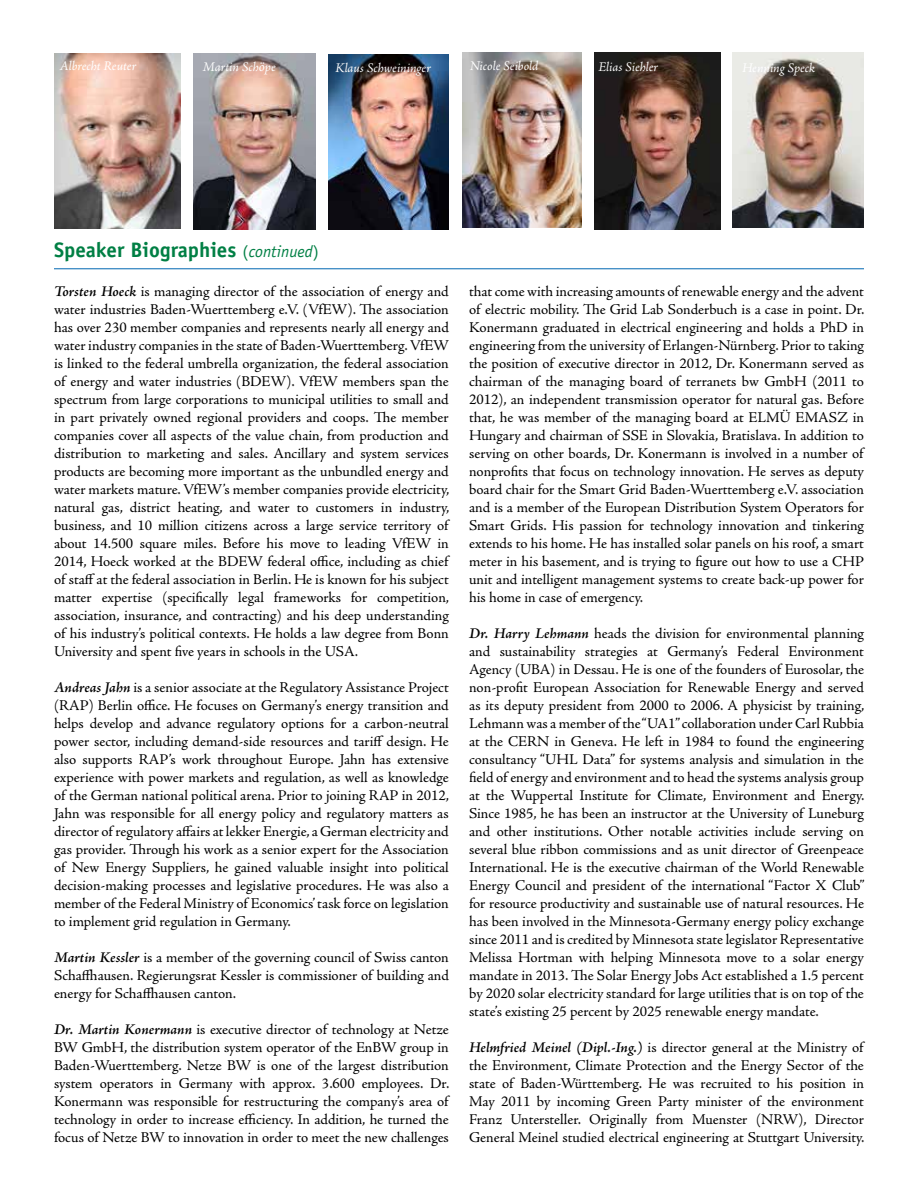
<style>
.page{position:relative;width:918px;height:1188px;background:#fff}
.page>*{position:absolute;margin:0;border:0;box-sizing:border-box;transform-origin:0 0}
.t1{font:700 21px "Officina Sans Std";color:#007f44}
.t2{font:15px/18px "Adobe Jenson Pro";letter-spacing:-.005em;color:#000;text-align:justify}
.t3{font:italic 13.5px "Adobe Jenson Pro";letter-spacing:-.005em;color:#fff}
.s1{font-size:15px}
.s2{font-weight:400;font-size:16.5px}
.s3{font-weight:400;font-style:italic;font-size:16.5px}
.s4{font-weight:600;font-style:italic}
</style>
<div class="page">
<hr style="left:54px;top:268px;width:810px;height:1px;background:#0067b1">
<img style="left:194px;top:53px;width:122px;height:176px">
<img style="left:54px;top:53px;width:126px;height:176px">
<img style="left:594px;top:52px;width:126px;height:178px">
<img style="left:328px;top:54px;width:121px;height:175px">
<img style="left:462px;top:52px;width:120px;height:176px">
<img style="left:733px;top:52px;width:131px;height:176px">
<p class="t3" style="left:58px;top:57px;width:70px">Harm-Berend</p>
<p class="t3" style="left:60px;top:59px;width:78px">Albrecht Reuter</p>
<p class="t3" style="left:203px;top:59px;width:75px">Martin Sch<span class="s1">ö</span>pe</p>
<p class="t3" style="left:335px;top:60px;width:97px">Klaus Schweininger</p>
<p class="t3" style="left:470px;top:58px;width:70px">Nicole Seibold</p>
<p class="t3" style="left:599px;top:59px;width:61px">Elias Siehler</p>
<p class="t3" style="left:742px;top:60px;width:75px">Henning Speck</p>
<h1 class="t1" style="left:54px;top:237px;width:266px">Speaker Biographies <span class="s2">(</span><span class="s3">continued</span><span class="s2">)</span></h1>
<p class="t2" style="left:54px;top:283px;width:397px"><span class="s4">Torsten Hoeck</span> is managing director of the association of energy and water industries Baden-Wuerttemberg e.V. (VfEW). The association has over 230 member companies and represents nearly all energy and water industry companies in the state of Baden-Wuerttemberg. VfEW is linked to the federal umbrella organization, the federal association of energy and water industries (BDEW). VfEW members span the spectrum from large corporations to municipal utilities to small and in part privately owned regional providers and coops. The member companies cover all aspects of the value chain, from production and distribution to marketing and sales. Ancillary and system services products are becoming more important as the unbundled energy and water markets mature. VfEW’s member companies provide electricity, natural gas, district heating, and water to customers in industry, business, and 10 million citizens across a large service territory of about 14.500 square miles. Before his move to leading VfEW in 2014, Hoeck worked at the BDEW federal office, including as chief of staff at the federal association in Berlin. He is known for his subject matter expertise (specifically legal frameworks for competition, association, insurance, and contracting) and his deep understanding of his industry’s political contexts. He holds a law degree from Bonn University and spent five years in schools in the USA.</p>
<p class="t2" style="left:54px;top:679px;width:397px"><span class="s4">Andreas Jahn</span> is a senior associate at the Regulatory Assistance Project (RAP) Berlin office. He focuses on Germany’s energy transition and helps develop and advance regulatory options for a carbon-neutral power sector, including demand-side resources and tariff design. He also supports RAP’s work throughout Europe. Jahn has extensive experience with power markets and regulation, as well as knowledge of the German national political arena. Prior to joining RAP in 2012, Jahn was responsible for all energy policy and regulatory matters as director of regulatory affairs at lekker Energie, a German electricity and gas provider. Through his work as a senior expert for the Association of New Energy Suppliers, he gained valuable insight into political decision-making processes and legislative procedures. He was also a member of the Federal Ministry of Economics’ task force on legislation to implement grid regulation in Germany.</p>
<p class="t2" style="left:54px;top:949px;width:396px"><span class="s4">Martin Kessler</span> is a member of the governing council of Swiss canton Schaffhausen. Regierungsrat Kessler is commissioner of building and energy for Schaffhausen canton.</p>
<p class="t2" style="left:54px;top:1021px;width:397px"><span class="s4">Dr. Martin Konermann</span> is executive director of technology at Netze BW GmbH, the distribution system operator of the EnBW group in Baden-Wuerttemberg. Netze BW is one of the largest distribution system operators in Germany with approx. 3.600 employees. Dr.<br>Konermann was responsible for restructuring the company’s area of technology in order to increase efficiency. In addition, he turned the focus of Netze BW to innovation in order to meet the new challenges</p>
<p class="t2" style="left:469px;top:283px;width:397px">that come with increasing amounts of renewable energy and the advent of electric mobility. The Grid Lab Sonderbuch is a case in point. Dr.<br>Konermann graduated in electrical engineering and holds a PhD in engineering from the university of Erlangen-Nürnberg. Prior to taking the position of executive director in 2012, Dr. Konermann served as chairman of the managing board of terranets bw GmbH (2011 to 2012), an independent transmission operator for natural gas. Before that, he was member of the managing board at ELMÜ EMASZ in Hungary and chairman of SSE in Slovakia, Bratislava. In addition to serving on other boards, Dr. Konermann is involved in a number of nonprofits that focus on technology innovation. He serves as deputy board chair for the Smart Grid Baden-Wuerttemberg e.V. association and is a member of the European Distribution System Operators for Smart Grids. His passion for technology innovation and tinkering extends to his home. He has installed solar panels on his roof, a smart meter in his basement, and is trying to figure out how to use a CHP unit and intelligent management systems to create back-up power for his home in case of emergency.</p>
<p class="t2" style="left:469px;top:625px;width:397px"><span class="s4">Dr. Harry Lehmann</span> heads the division for environmental planning and sustainability strategies at Germany’s Federal Environment Agency (UBA) in Dessau. He is one of the founders of Eurosolar, the non-profit European Association for Renewable Energy and served as its deputy president from 2000 to 2006. A physicist by training, Lehmann was a member of the “UA1” collaboration under Carl Rubbia at the CERN in Geneva. He left in 1984 to found the engineering consultancy “UHL Data” for systems analysis and simulation in the field of energy and environment and to head the systems analysis group at the Wuppertal Institute for Climate, Environment and Energy.<br>Since 1985, he has been an instructor at the University of Luneburg and other institutions. Other notable activities include serving on several blue ribbon commissions and as unit director of Greenpeace International. He is the executive chairman of the World Renewable Energy Council and president of the international “Factor X Club” for resource productivity and sustainable use of natural resources. He has been involved in the Minnesota-Germany energy policy exchange since 2011 and is credited by Minnesota state legislator Representative Melissa Hortman with helping Minnesota move to a solar energy mandate in 2013. The Solar Energy Jobs Act established a 1.5 percent by 2020 solar electricity standard for large utilities that is on top of the state’s existing 25 percent by 2025 renewable energy mandate.</p>
<p class="t2" style="left:469px;top:1039px;width:397px"><span class="s4">Helmfried Meinel (Dipl.-Ing.)</span> is director general at the Ministry of the Environment, Climate Protection and the Energy Sector of the state of Baden-Württemberg. He was recruited to his position in May 2011 by incoming Green Party minister of the environment Franz Untersteller. Originally from Muenster (NRW), Director General Meinel studied electrical engineering at Stuttgart University.</p>
</div>
